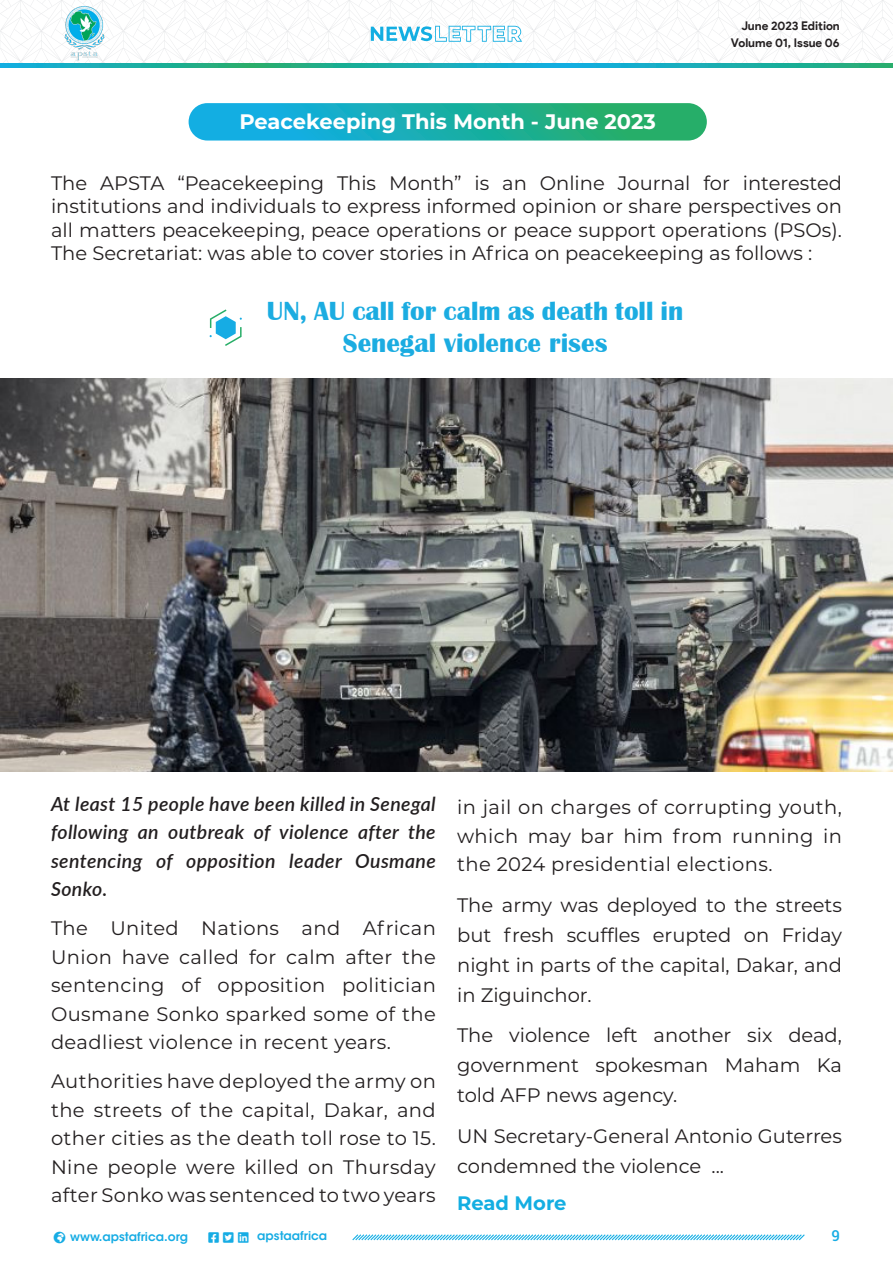
<style>
.page{position:relative;width:893px;height:1263px;background:#fff}
.page>*{position:absolute;margin:0;border:0;box-sizing:border-box;transform-origin:0 0}
.t1{font:700 27px/32.4px "Britannic";color:#1bace1;text-align:center}
.t2{font:700 21px "Montserrat";color:#fff}
.t3{font:19.5px/28.5px "Montserrat";color:#231f20;text-align:justify}
.t4{font:italic 600 19.5px/28.5px "Lato";letter-spacing:.02em;color:#231f20;text-align:justify}
.t5{font:700 19.5px "Montserrat";color:#13aee2}
.t6{font:500 15px "Roboto";color:#16ace4}
.t7{font:600 12px "ITC Avant Garde Std";color:#16ace4}
.t8{font:700 12px/16.8px "Product Sans";color:#231f20;text-align:right}
</style>
<div class="page">
<svg style="left:352px;top:1234px;width:453px;height:7px"></svg>
<svg style="left:0;top:64px;width:893px;height:4px;background:#1badaa"></svg>
<svg style="left:0;top:0;width:893px;height:64px"></svg>
<img style="left:0;top:379px;width:893px;height:393px">
<svg style="left:189px;top:103px;width:518px;height:38px;background:#1eafa7"></svg>
<svg style="left:210px;top:309px;width:32px;height:37px"></svg>
<p class="t2" style="left:239px;top:107px;width:418px">Peacekeeping This Month - June 2023</p>
<p class="t8" style="left:731px;top:18px;width:110px">June 2023 Edition<br>Volume 01, Issue 06</p>
<p class="t3" style="left:51px;top:171px;width:792px;line-height:23.4px">The APSTA “Peacekeeping This Month” is an Online Journal for interested institutions and individuals to express informed opinion or share perspectives on all matters peacekeeping, peace operations or peace support operations (PSOs).<br>The Secretariat: was able to cover stories in Africa on peacekeeping as follows :</p>
<p class="t1" style="left:267px;top:295px;width:418px">UN, AU call for calm as death toll in<br>Senegal violence rises</p>
<p class="t4" style="left:51px;top:789px;width:386px">At least 15 people have been killed in Senegal following an outbreak of violence after the sentencing of opposition leader Ousmane Sonko.</p>
<p class="t3" style="left:51px;top:913px;width:386px">The United Nations and African Union have called for calm after the sentencing of opposition politician Ousmane Sonko sparked some of the deadliest violence in recent years.</p>
<p class="t3" style="left:51px;top:1066px;width:386px">Authorities have deployed the army on the streets of the capital, Dakar, and other cities as the death toll rose to 15.<br>Nine people were killed on Thursday after Sonko was sentenced to two years</p>
<p class="t3" style="left:457px;top:792px;width:386px">in jail on charges of corrupting youth, which may bar him from running in the 2024 presidential elections.</p>
<p class="t3" style="left:457px;top:889px;width:386px;line-height:30px">The army was deployed to the streets but fresh scuffles erupted on Friday night in parts of the capital, Dakar, and in Ziguinchor.</p>
<p class="t3" style="left:457px;top:1019px;width:386px;line-height:30px">The violence left another six dead, government spokesman Maham Ka told AFP news agency.</p>
<p class="t3" style="left:457px;top:1120px;width:386px;line-height:30px">UN Secretary-General Antonio Guterres condemned the violence ...</p>
<p class="t5" style="left:457px;top:1189px;width:111px">Read More</p>
<p class="t7" style="left:54px;top:1229px;width:136px">●□ www.apstafrica.org</p>
<p class="t7" style="left:223px;top:1228px;width:105px">▼▼▼▲❑◆ ●■■ apstaafrica</p>
<p class="t6" style="left:831px;top:1225px;width:10px">9</p>
</div>
